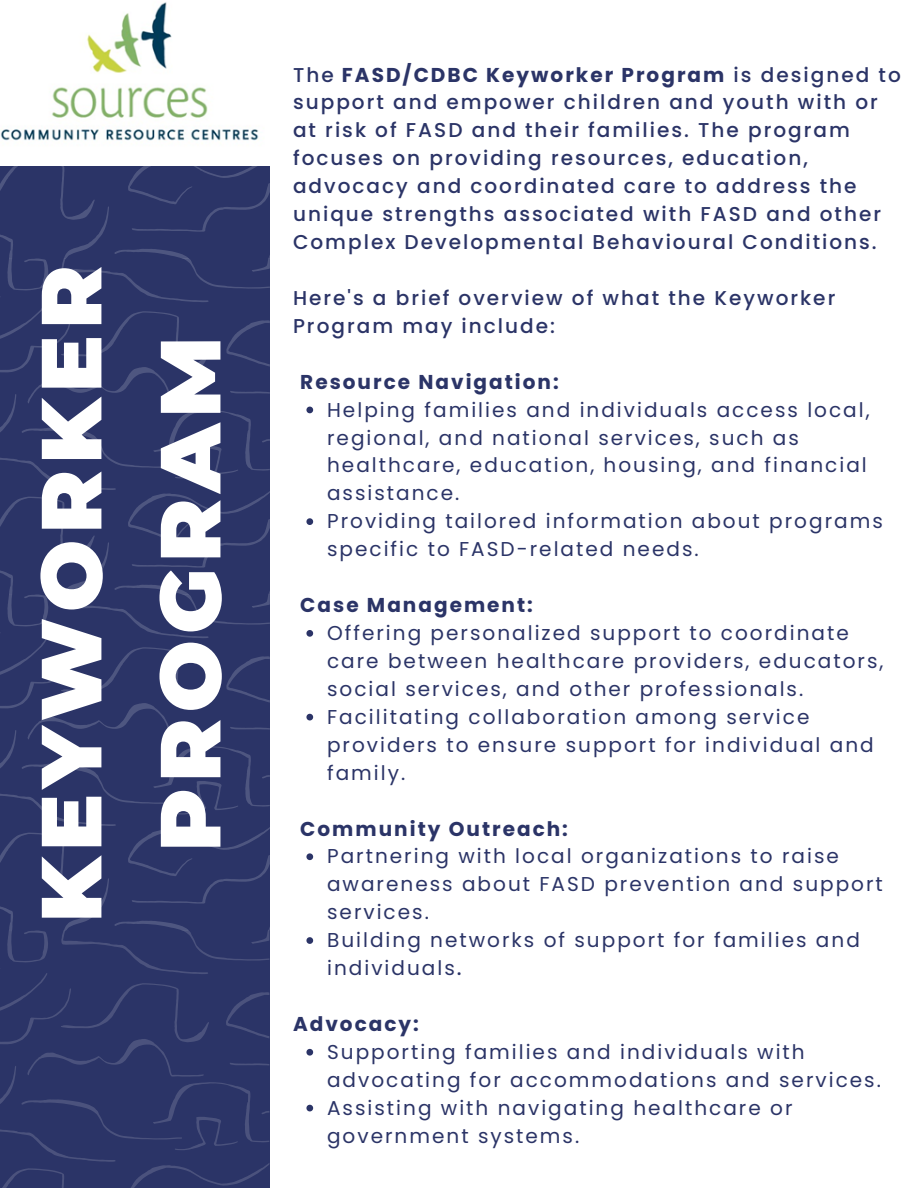
<style>
.page{position:relative;width:918px;height:1188px;background:#fff}
.page>*{position:absolute;margin:0;border:0;box-sizing:border-box;transform-origin:0 0}
.t1{font:900 85.2px/118.9px "Montserrat";letter-spacing:.075em;color:#fff;text-align:center}
.t2{font:20.1px/27.9px "Poppins";letter-spacing:.1em;color:#2b3467}
.t3{font:500 20.1px/27.9px "Poppins";letter-spacing:.1em;color:#2b3467}
.t4{font:700 20.1px "Poppins";letter-spacing:.1em;color:#2b3467}
.s1{font-weight:700}
.s2{font-weight:500}
</style>
<div class="page">
<svg style="left:0;top:166px;width:270px;height:1022px;background:#2d3668"></svg>
<svg style="left:306px;top:407px;width:7px;height:6px"></svg>
<svg style="left:306px;top:518px;width:7px;height:7px"></svg>
<svg style="left:306px;top:630px;width:7px;height:7px"></svg>
<svg style="left:306px;top:714px;width:7px;height:6px"></svg>
<svg style="left:306px;top:853px;width:7px;height:7px"></svg>
<svg style="left:306px;top:937px;width:7px;height:7px"></svg>
<svg style="left:306px;top:1049px;width:7px;height:7px"></svg>
<svg style="left:306px;top:1105px;width:7px;height:6px"></svg>
<img style="left:1px;top:2px;width:258px;height:139px">
<h2 class="t1" style="left:11px;top:923px;width:659px;rotate:-90deg">KEYWORKER<br>PROGRAM</h2>
<p class="t3" style="left:293px;top:61px;width:609px">The <span class="s1">FASD/CDBC Keyworker Program</span> is designed to support and empower children and youth with or at risk of FASD and their families. The program focuses on providing resources, education, advocacy and coordinated care to address the unique strengths associated with FASD and other Complex Developmental Behavioural Conditions.</p>
<p class="t3" style="left:293px;top:284px;width:544px">Here's a brief overview of what the Keyworker<br>Program may include:</p>
<h1 class="t4" style="left:300px;top:368px;width:260px">Resource Navigation:</h1>
<p class="t2" style="left:327px;top:396px;width:544px">Helping families and individuals access local, regional, and national services, such as healthcare, education, housing, and financial assistance.</p>
<p class="t2" style="left:327px;top:507px;width:557px">Providing tailored information about programs specific to FASD-related needs.</p>
<p class="t4" style="left:300px;top:591px;width:234px">Case Management:</p>
<h2 class="t2" style="left:327px;top:619px;width:558px">Offering personalized support to coordinate care between healthcare providers, educators, social services, and other professionals.</h2>
<h2 class="t2" style="left:327px;top:703px;width:548px">Facilitating collaboration among service providers to ensure support for individual and family.</h2>
<h2 class="t4" style="left:300px;top:814px;width:269px">Community Outreach:</h2>
<p class="t2" style="left:327px;top:842px;width:557px">Partnering with local organizations to raise awareness about FASD prevention and support services.</p>
<p class="t2" style="left:327px;top:926px;width:534px">Building networks of support for families and individuals<span class="s2">.</span></p>
<h2 class="t4" style="left:293px;top:1010px;width:127px">Advocacy:</h2>
<p class="t2" style="left:327px;top:1038px;width:555px">Supporting families and individuals with advocating for accommodations and services.</p>
<p class="t2" style="left:327px;top:1094px;width:467px">Assisting with navigating healthcare or government systems.</p>
</div>
